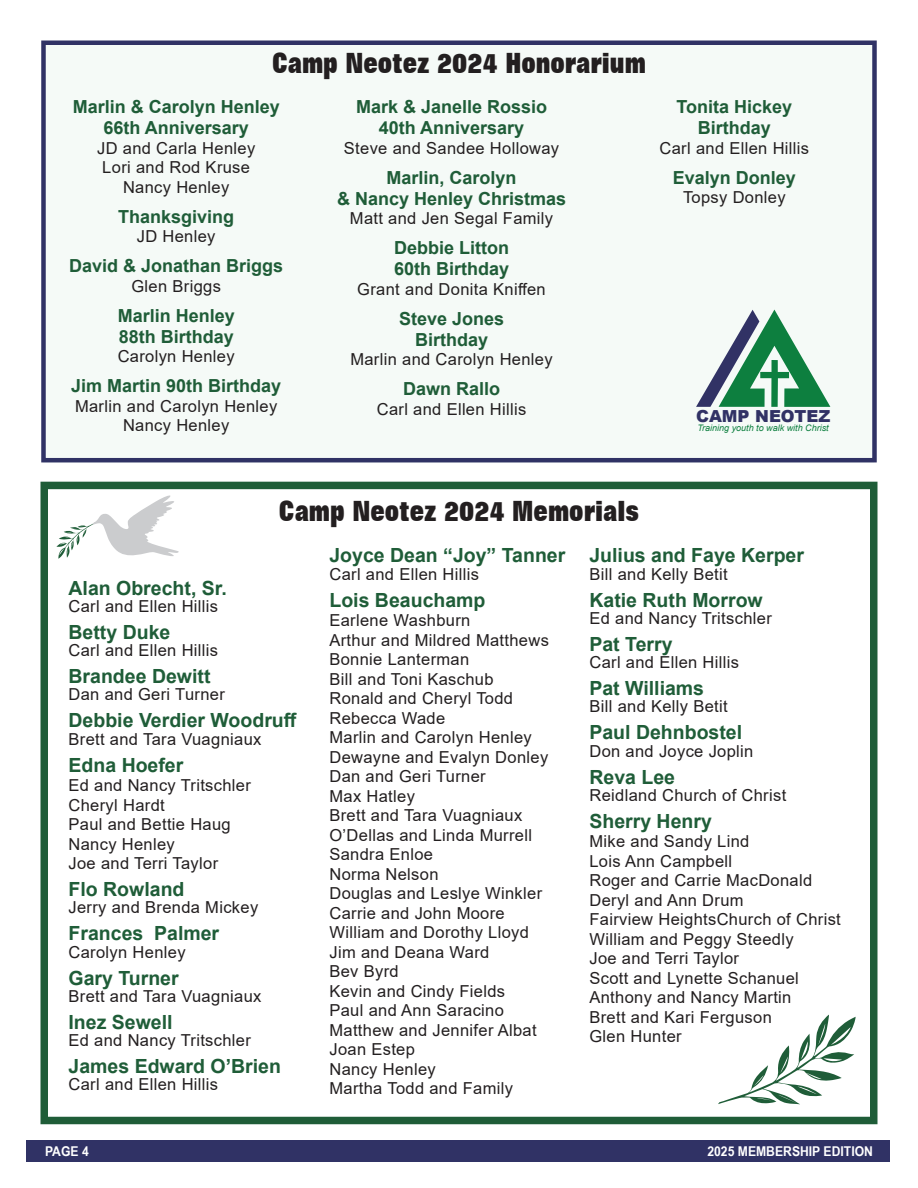
<style>
.page{position:relative;width:918px;height:1188px;background:#fff}
.page>*{position:absolute;margin:0;border:0;box-sizing:border-box;transform-origin:0 0}
.t1{font:800 28.05px "Folio BT";color:#231f20;scale:.75 1}
.t2{font:700 19.5px "Arial";color:#1f5d38}
.t3{font:700 18px "Arial";color:#1f5d38}
.t4{font:900 16.65px "Arial";color:#313265}
.t5{font:16.5px "Arial";letter-spacing:.02em;color:#231f20}
.t6{font:700 13.5px "Arial Narrow";color:#fff;scale:1.1 1}
.t7{font:italic 9px "Arial";color:#0d7f3f}
</style>
<div class="page">
<div style="left:26px;top:1140px;width:864px;height:22px;background:#303265"></div>
<div style="left:40px;top:482px;width:838px;height:642px;border:8px solid #1f5d38"></div>
<svg style="left:56px;top:495px;width:123px;height:64px"></svg>
<svg style="left:718px;top:1015px;width:138px;height:89px"></svg>
<div style="left:44px;top:45px;width:830px;height:417px;background:#f5faf7"></div>
<div style="left:41px;top:40px;width:836px;height:422px;border:4px solid #303265"></div>
<svg style="left:696px;top:310px;width:134px;height:97px"></svg>
<p class="t1" style="left:272px;top:46px;width:500px">Camp Neotez 2024 Honorarium</p>
<p class="t3" style="left:73px;top:94px;width:209px">Marlin &amp; Carolyn Henley</p>
<p class="t3" style="left:104px;top:115px;width:147px">66th Anniversary</p>
<p class="t5" style="left:97px;top:137px;width:160px">JD and Carla Henley</p>
<p class="t5" style="left:102px;top:156px;width:149px">Lori and Rod Kruse</p>
<p class="t5" style="left:123px;top:176px;width:108px">Nancy Henley</p>
<p class="t3" style="left:118px;top:204px;width:118px">Thanksgiving</p>
<p class="t5" style="left:137px;top:225px;width:80px">JD Henley</p>
<p class="t3" style="left:69px;top:253px;width:216px">David &amp; Jonathan Briggs</p>
<p class="t5" style="left:131px;top:275px;width:91px">Glen Briggs</p>
<p class="t3" style="left:118px;top:303px;width:119px">Marlin Henley</p>
<p class="t3" style="left:119px;top:324px;width:117px">88th Birthday</p>
<p class="t5" style="left:118px;top:345px;width:119px">Carolyn Henley</p>
<p class="t3" style="left:71px;top:373px;width:212px">Jim Martin 90th Birthday</p>
<p class="t5" style="left:75px;top:395px;width:204px">Marlin and Carolyn Henley</p>
<p class="t5" style="left:123px;top:414px;width:108px">Nancy Henley</p>
<p class="t3" style="left:356px;top:94px;width:193px">Mark &amp; Janelle Rossio</p>
<p class="t3" style="left:379px;top:115px;width:147px">40th Anniversary</p>
<p class="t5" style="left:344px;top:137px;width:217px">Steve and Sandee Holloway</p>
<p class="t3" style="left:387px;top:165px;width:132px">Marlin, Carolyn</p>
<p class="t3" style="left:337px;top:186px;width:231px">&amp; Nancy Henley Christmas</p>
<p class="t5" style="left:350px;top:207px;width:205px">Matt and Jen Segal Family</p>
<p class="t3" style="left:394px;top:235px;width:117px">Debbie Litton</p>
<p class="t3" style="left:394px;top:256px;width:117px">60th Birthday</p>
<p class="t5" style="left:357px;top:278px;width:190px">Grant and Donita Kniffen</p>
<p class="t3" style="left:399px;top:306px;width:107px">Steve Jones</p>
<p class="t3" style="left:415px;top:327px;width:75px">Birthday</p>
<p class="t5" style="left:350px;top:348px;width:204px">Marlin and Carolyn Henley</p>
<p class="t3" style="left:403px;top:376px;width:99px">Dawn Rallo</p>
<p class="t5" style="left:377px;top:398px;width:151px">Carl and Ellen Hillis</p>
<p class="t3" style="left:677px;top:94px;width:117px">Tonita Hickey</p>
<p class="t3" style="left:698px;top:115px;width:75px">Birthday</p>
<p class="t5" style="left:660px;top:137px;width:151px">Carl and Ellen Hillis</p>
<p class="t3" style="left:673px;top:165px;width:125px">Evalyn Donley</p>
<p class="t5" style="left:683px;top:186px;width:104px">Topsy Donley</p>
<p class="t4" style="left:696px;top:404px;width:136px">CAMP NEOTEZ</p>
<p class="t7" style="left:697px;top:422px;width:133px">Training youth to walk with Christ</p>
<p class="t1" style="left:279px;top:494px;width:482px">Camp Neotez 2024 Memorials</p>
<p class="t2" style="left:69px;top:574px;width:160px">Alan Obrecht, Sr.</p>
<p class="t5" style="left:69px;top:595px;width:151px">Carl and Ellen Hillis</p>
<p class="t2" style="left:69px;top:618px;width:103px">Betty Duke</p>
<p class="t5" style="left:69px;top:639px;width:151px">Carl and Ellen Hillis</p>
<p class="t2" style="left:69px;top:663px;width:143px">Brandee Dewitt</p>
<p class="t5" style="left:69px;top:683px;width:158px">Dan and Geri Turner</p>
<p class="t2" style="left:69px;top:707px;width:230px">Debbie Verdier Woodruff</p>
<p class="t5" style="left:69px;top:728px;width:194px">Brett and Tara Vuagniaux</p>
<p class="t2" style="left:69px;top:751px;width:116px">Edna Hoefer</p>
<p class="t5" style="left:69px;top:774px;width:184px">Ed and Nancy Tritschler</p>
<p class="t5" style="left:69px;top:794px;width:98px">Cheryl Hardt</p>
<p class="t5" style="left:69px;top:813px;width:164px">Paul and Bettie Haug</p>
<p class="t5" style="left:69px;top:833px;width:108px">Nancy Henley</p>
<p class="t5" style="left:69px;top:852px;width:151px">Joe and Terri Taylor</p>
<p class="t2" style="left:69px;top:876px;width:117px">Flo Rowland</p>
<p class="t5" style="left:69px;top:896px;width:191px">Jerry and Brenda Mickey</p>
<p class="t2" style="left:69px;top:920px;width:152px">Frances Palmer</p>
<p class="t5" style="left:69px;top:941px;width:119px">Carolyn Henley</p>
<p class="t2" style="left:69px;top:964px;width:112px">Gary Turner</p>
<p class="t5" style="left:69px;top:985px;width:194px">Brett and Tara Vuagniaux</p>
<p class="t2" style="left:69px;top:1008px;width:106px">Inez Sewell</p>
<p class="t5" style="left:69px;top:1029px;width:184px">Ed and Nancy Tritschler</p>
<p class="t2" style="left:69px;top:1053px;width:214px">James Edward O’Brien</p>
<p class="t5" style="left:69px;top:1073px;width:151px">Carl and Ellen Hillis</p>
<p class="t2" style="left:329px;top:542px;width:237px">Joyce Dean “Joy” Tanner</p>
<p class="t5" style="left:329px;top:562px;width:151px">Carl and Ellen Hillis</p>
<p class="t2" style="left:329px;top:586px;width:158px">Lois Beauchamp</p>
<p class="t5" style="left:329px;top:609px;width:142px">Earlene Washburn</p>
<p class="t5" style="left:329px;top:628px;width:221px">Arthur and Mildred Matthews</p>
<p class="t5" style="left:329px;top:648px;width:141px">Bonnie Lanterman</p>
<p class="t5" style="left:329px;top:667px;width:166px">Bill and Toni Kaschub</p>
<p class="t5" style="left:329px;top:687px;width:185px">Ronald and Cheryl Todd</p>
<p class="t5" style="left:329px;top:706px;width:117px">Rebecca Wade</p>
<p class="t5" style="left:329px;top:726px;width:204px">Marlin and Carolyn Henley</p>
<p class="t5" style="left:329px;top:745px;width:220px">Dewayne and Evalyn Donley</p>
<p class="t5" style="left:329px;top:765px;width:158px">Dan and Geri Turner</p>
<p class="t5" style="left:329px;top:784px;width:87px">Max Hatley</p>
<p class="t5" style="left:329px;top:804px;width:194px">Brett and Tara Vuagniaux</p>
<p class="t5" style="left:329px;top:823px;width:204px">O’Dellas and Linda Murrell</p>
<p class="t5" style="left:329px;top:843px;width:105px">Sandra Enloe</p>
<p class="t5" style="left:329px;top:862px;width:111px">Norma Nelson</p>
<p class="t5" style="left:329px;top:882px;width:214px">Douglas and Leslye Winkler</p>
<p class="t5" style="left:329px;top:901px;width:177px">Carrie and John Moore</p>
<p class="t5" style="left:329px;top:921px;width:201px">William and Dorothy Lloyd</p>
<p class="t5" style="left:329px;top:940px;width:161px">Jim and Deana Ward</p>
<p class="t5" style="left:329px;top:960px;width:71px">Bev Byrd</p>
<p class="t5" style="left:329px;top:979px;width:177px">Kevin and Cindy Fields</p>
<p class="t5" style="left:329px;top:999px;width:176px">Paul and Ann Saracino</p>
<p class="t5" style="left:329px;top:1018px;width:209px">Matthew and Jennifer Albat</p>
<p class="t5" style="left:329px;top:1038px;width:87px">Joan Estep</p>
<p class="t5" style="left:329px;top:1057px;width:108px">Nancy Henley</p>
<p class="t5" style="left:329px;top:1077px;width:185px">Martha Todd and Family</p>
<p class="t2" style="left:589px;top:542px;width:216px">Julius and Faye Kerper</p>
<p class="t5" style="left:589px;top:562px;width:140px">Bill and Kelly Betit</p>
<p class="t2" style="left:589px;top:586px;width:175px">Katie Ruth Morrow</p>
<p class="t5" style="left:589px;top:607px;width:184px">Ed and Nancy Tritschler</p>
<p class="t2" style="left:589px;top:630px;width:85px">Pat Terry</p>
<p class="t5" style="left:589px;top:651px;width:151px">Carl and Ellen Hillis</p>
<p class="t2" style="left:589px;top:674px;width:116px">Pat Williams</p>
<p class="t5" style="left:589px;top:695px;width:140px">Bill and Kelly Betit</p>
<p class="t2" style="left:589px;top:719px;width:154px">Paul Dehnbostel</p>
<p class="t5" style="left:589px;top:739px;width:166px">Don and Joyce Joplin</p>
<p class="t2" style="left:589px;top:763px;width:87px">Reva Lee</p>
<p class="t5" style="left:589px;top:784px;width:198px">Reidland Church of Christ</p>
<p class="t2" style="left:589px;top:807px;width:124px">Sherry Henry</p>
<p class="t5" style="left:589px;top:830px;width:162px">Mike and Sandy Lind</p>
<p class="t5" style="left:589px;top:850px;width:144px">Lois Ann Campbell</p>
<p class="t5" style="left:589px;top:869px;width:224px">Roger and Carrie MacDonald</p>
<p class="t5" style="left:589px;top:889px;width:156px">Deryl and Ann Drum</p>
<p class="t5" style="left:589px;top:908px;width:253px">Fairview HeightsChurch of Christ</p>
<p class="t5" style="left:589px;top:928px;width:206px">William and Peggy Steedly</p>
<p class="t5" style="left:589px;top:947px;width:151px">Joe and Terri Taylor</p>
<p class="t5" style="left:589px;top:967px;width:211px">Scott and Lynette Schanuel</p>
<p class="t5" style="left:589px;top:986px;width:204px">Anthony and Nancy Martin</p>
<p class="t5" style="left:589px;top:1006px;width:184px">Brett and Kari Ferguson</p>
<p class="t5" style="left:589px;top:1025px;width:94px">Glen Hunter</p>
<p class="t6" style="left:45px;top:1141px;width:41px">PAGE 4</p>
<p class="t6" style="left:707px;top:1141px;width:152px">2025 MEMBERSHIP EDITION</p>
</div>
